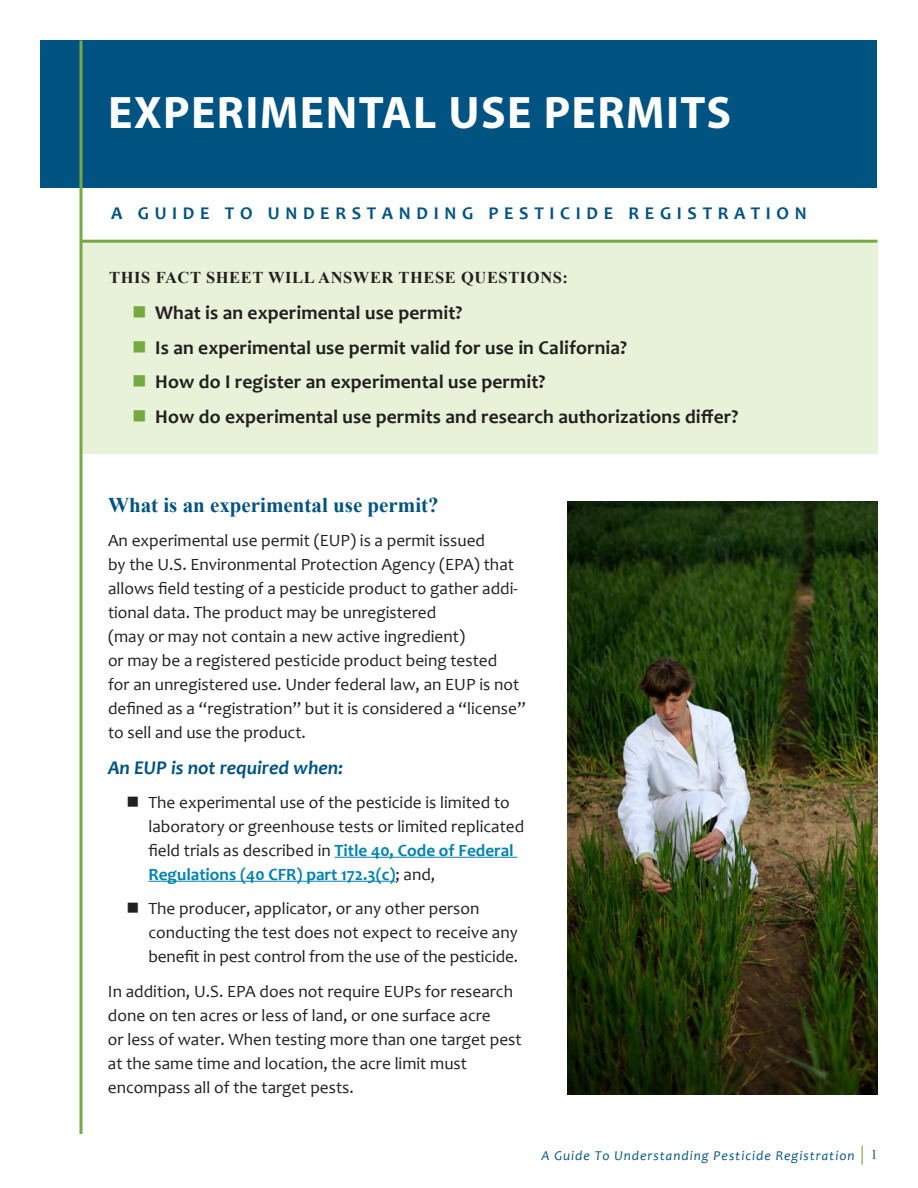
<style>
.page{position:relative;width:918px;height:1188px;background:#fff}
.page>*{position:absolute;margin:0;border:0;box-sizing:border-box;transform-origin:0 0}
.t1{font:700 45.75px "Myriad Pro";letter-spacing:.03em;color:#fff}
.Blue_Subhead{font:700 21px "Times New Roman";color:#015381}
.t2{font:700 19.5px "Candara";letter-spacing:.005em;color:#231f20}
.t3{font:italic 700 19.5px "Candara";color:#015381}
.t4{font:700 18px "Candara";letter-spacing:.315em;color:#015381}
.Body_Copy{font:17.25px/24px "Candara";color:#231f20}
.bulleted_copy{font:17.25px/24px "Candara";color:#231f20}
.t5{font:700 16.5px "Times New Roman";letter-spacing:.035em;color:#231f20}
.t6{font:italic 13.5px "Candara";letter-spacing:.075em;color:#015381}
.t7{font:13.5px "Times New Roman";color:#015381}
.s1{color:#77a942}
.s2{font-weight:700;color:#0082b0}
</style>
<div class="page">
<svg style="left:862px;top:1146px;width:1px;height:19px"></svg>
<div style="left:40px;top:40px;width:838px;height:148px;background:#015381"></div>
<div style="left:82px;top:241px;width:796px;height:213px;background:#e7f2d8"></div>
<hr style="left:334px;top:857px;width:183px;height:1px;background:#0082b0">
<hr style="left:148px;top:881px;width:248px;height:1px;background:#0082b0">
<hr style="left:80px;top:40px;width:2px;height:1094px;background:#77a942">
<hr style="left:81px;top:240px;width:797px;height:3px;background:#77a942">
<img style="left:567px;top:501px;width:311px;height:594px">
<p class="t1" style="left:108px;top:83px;width:625px">EXPERIMENTAL USE PERMITS</p>
<p class="t4" style="left:111px;top:202px;width:697px">A GUIDE TO UNDERSTANDING PESTICIDE REGISTRATION</p>
<p class="t5" style="left:109px;top:266px;width:460px">THIS FACT SHEET WILL ANSWER THESE QUESTIONS:</p>
<p class="t2" style="left:132px;top:301px;width:332px"><span class="s1">■</span> What is an experimental use permit?</p>
<p class="t2" style="left:132px;top:335px;width:497px"><span class="s1">■</span> Is an experimental use permit valid for use in California?</p>
<p class="t2" style="left:132px;top:370px;width:415px"><span class="s1">■</span> How do I register an experimental use permit?</p>
<p class="t2" style="left:132px;top:404px;width:608px"><span class="s1">■</span> How do experimental use permits and research authorizations differ?</p>
<p class="Blue_Subhead" style="left:108px;top:490px;width:332px">What is an experimental use permit?</p>
<p class="Body_Copy" style="left:108px;top:529px;width:419px">An experimental use permit (EUP) is a permit issued<br>by the U.S. Environmental Protection Agency (EPA) that allows field testing of a pesticide product to gather addi&shy;tional data. The product may be unregistered<br>(may or may not contain a new active ingredient)<br>or may be a registered pesticide product being tested<br>for an unregistered use. Under federal law, an EUP is not defined as a “registration” but it is considered a “license” to sell and use the product.</p>
<p class="t3" style="left:108px;top:756px;width:237px">An EUP is not required when:</p>
<p class="bulleted_copy" style="left:148px;top:790px;width:377px">The experimental use of the pesticide is limited to laboratory or greenhouse tests or limited replicated field trials as described in <span class="s2">Title 40, Code of Federal Regulations (40 CFR) part 172.3(c)</span>; and,</p>
<p class="bulleted_copy" style="left:148px;top:896px;width:371px">The producer, applicator, or any other person conducting the test does not expect to receive any benefit in pest control from the use of the pesticide.</p>
<p class="Body_Copy" style="left:108px;top:979px;width:415px">In addition, U.S. EPA does not require EUPs for research done on ten acres or less of land, or one surface acre<br>or less of water. When testing more than one target pest at the same time and location, the acre limit must encompass all of the target pests.</p>
<p class="t6" style="left:542px;top:1148px;width:315px">A Guide To Understanding Pesticide Registration</p>
<p class="t7" style="left:871px;top:1145px;width:8px">1</p>
</div>
